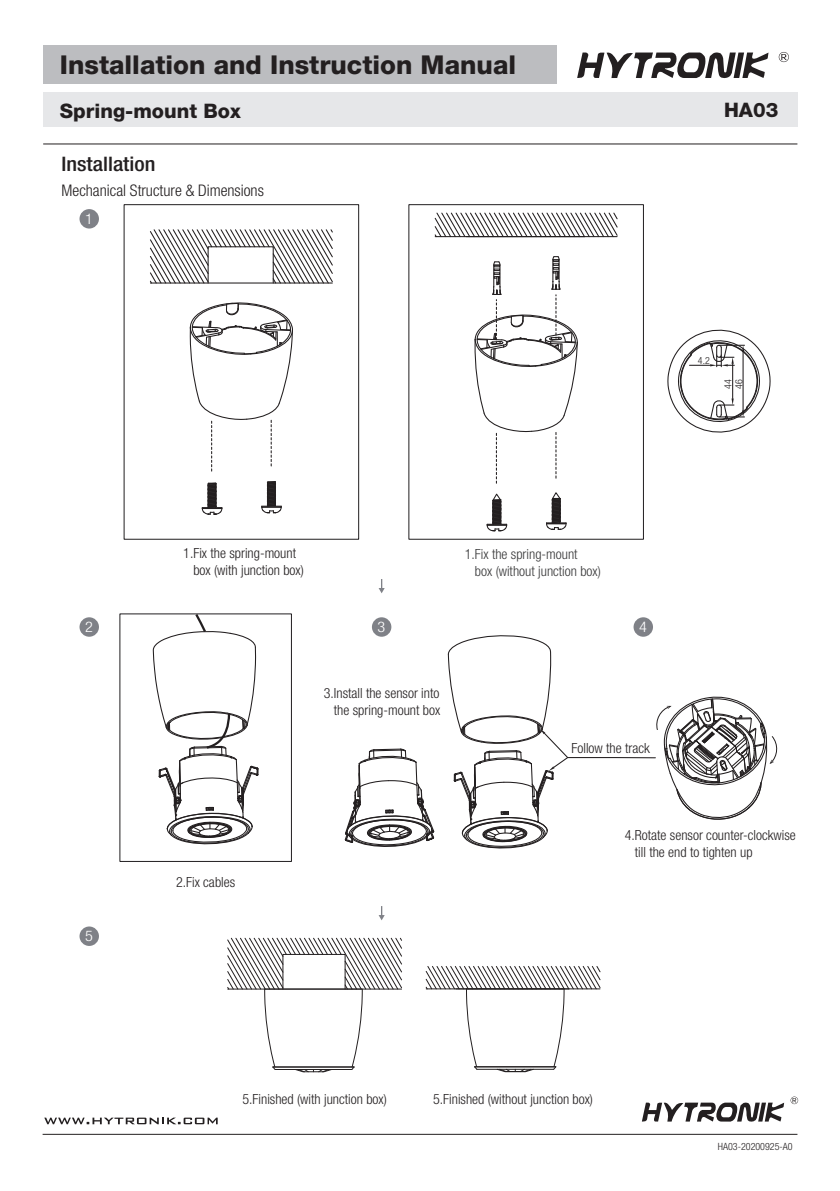
<style>
.page{position:relative;width:840px;height:1191px;background:#fff}
.page>*{position:absolute;margin:0;border:0;box-sizing:border-box;transform-origin:0 0}
.t1{font:800 26px "Helvetica Neue LT Pro";color:#231f20}
.t2{font:800 20px "Helvetica Neue LT Pro";color:#231f20}
.t3{font:500 condensed 20px "Helvetica Neue LT Pro";color:#231f20;scale:1.11 1}
.t4{font:300 condensed 16px "Helvetica Neue LT Pro";color:#231f20}
.t5{font:300 condensed 14.6px "Helvetica Neue LT Pro";color:#fff;scale:1.11 1}
.t6{font:300 condensed 14px/16.6px "Helvetica Neue LT Pro";color:#231f20}
.t7{font:300 condensed 14px/16.6px "Helvetica Neue LT Pro";color:#383839}
.t8{font:300 condensed 10px "Helvetica Neue LT Pro";color:#231f20}
.t9{font:300 condensed 9.8px "Helvetica Neue LT Pro";color:#231f20}
</style>
<div class="page">
<div style="left:43px;top:45px;width:513px;height:38px;background:#bcbdc0"></div>
<svg style="left:778px;top:52px;width:10px;height:10px"></svg>
<svg style="left:577px;top:52px;width:191px;height:26px"></svg>
<div style="left:43px;top:92px;width:754px;height:35px;background:#e6e7e9"></div>
<svg style="left:790px;top:1096px;width:7px;height:8px"></svg>
<svg style="left:738px;top:1102px;width:45px;height:20px"></svg>
<svg style="left:44px;top:1117px;width:173px;height:7px"></svg>
<hr style="left:43px;top:1133px;width:754px;height:1px;background:#231f20">
<hr style="left:43px;top:143px;width:754px;height:1px;background:#231f20">
<div style="left:79px;top:926px;width:20px;height:20px;background:#7f8187;border-radius:50%"></div>
<div style="left:79px;top:617px;width:20px;height:20px;background:#7f8187;border-radius:50%"></div>
<div style="left:79px;top:209px;width:20px;height:19px;background:#7f8187;border-radius:50%"></div>
<svg style="left:473px;top:971px;width:265px;height:164px"></svg>
<svg style="left:641px;top:52px;width:96px;height:27px"></svg>
<svg style="left:261px;top:481px;width:21px;height:33px"></svg>
<svg style="left:201px;top:482px;width:22px;height:33px"></svg>
<svg style="left:189px;top:302px;width:104px;height:169px"></svg>
<svg style="left:150px;top:229px;width:183px;height:55px"></svg>
<hr style="left:150px;top:282px;width:182px;height:1px;background:#231f20">
<svg style="left:378px;top:906px;width:6px;height:14px"></svg>
<svg style="left:227px;top:937px;width:175px;height:135px"></svg>
<svg style="left:425px;top:966px;width:175px;height:106px"></svg>
<hr style="left:466px;top:988px;width:97px;height:1px;background:#231f20">
<svg style="left:152px;top:613px;width:107px;height:232px"></svg>
<svg style="left:344px;top:143px;width:434px;height:706px"></svg>
<h1 class="t1" style="left:60px;top:55px;width:457px">Installation and Instruction Manual</h1>
<h2 class="t2" style="left:60px;top:103px;width:182px">Spring-mount Box</h2>
<h2 class="t2" style="left:723px;top:102px;width:56px">HA03</h2>
<h2 class="t3" style="left:61px;top:153px;width:86px">Installation</h2>
<p class="t4" style="left:61px;top:184px;width:204px">Mechanical Structure &amp; Dimensions</p>
<p class="t5" style="left:85px;top:213px;width:9px">1</p>
<p class="t9" style="left:697px;top:357px;width:13px">4.2</p>
<p class="t9" style="left:724px;top:388px;width:11px;rotate:-90deg">44</p>
<p class="t8" style="left:734px;top:389px;width:11px;rotate:-90deg">46</p>
<p class="t6" style="left:193px;top:546px;width:112px;text-indent:-10px">1.Fix the spring-mount box (with junction box)</p>
<p class="t7" style="left:474px;top:547px;width:127px;text-indent:-10px">1.Fix the spring-mount<br>box (without junction box)</p>
<p class="t5" style="left:85px;top:621px;width:9px">2</p>
<p class="t5" style="left:377px;top:621px;width:9px">3</p>
<p class="t5" style="left:638px;top:621px;width:9px">4</p>
<p class="t6" style="left:323px;top:686px;width:118px;text-align:right">3.Install the sensor into the spring-mount box</p>
<p class="t6" style="left:571px;top:741px;width:80px">Follow the track</p>
<p class="t5" style="left:85px;top:930px;width:9px">5</p>
<p class="t6" style="left:176px;top:875px;width:61px">2.Fix cables</p>
<p class="t6" style="left:634px;top:828px;width:162px;text-indent:-10px">4.Rotate sensor counter-clockwise till the end to tighten up</p>
<p class="t6" style="left:242px;top:1092px;width:146px">5.Finished (with junction box)</p>
<p class="t6" style="left:433px;top:1092px;width:161px">5.Finished (without junction box)</p>
<p class="t8" style="left:717px;top:1143px;width:76px">HA03-20200925-A0</p>
</div>
